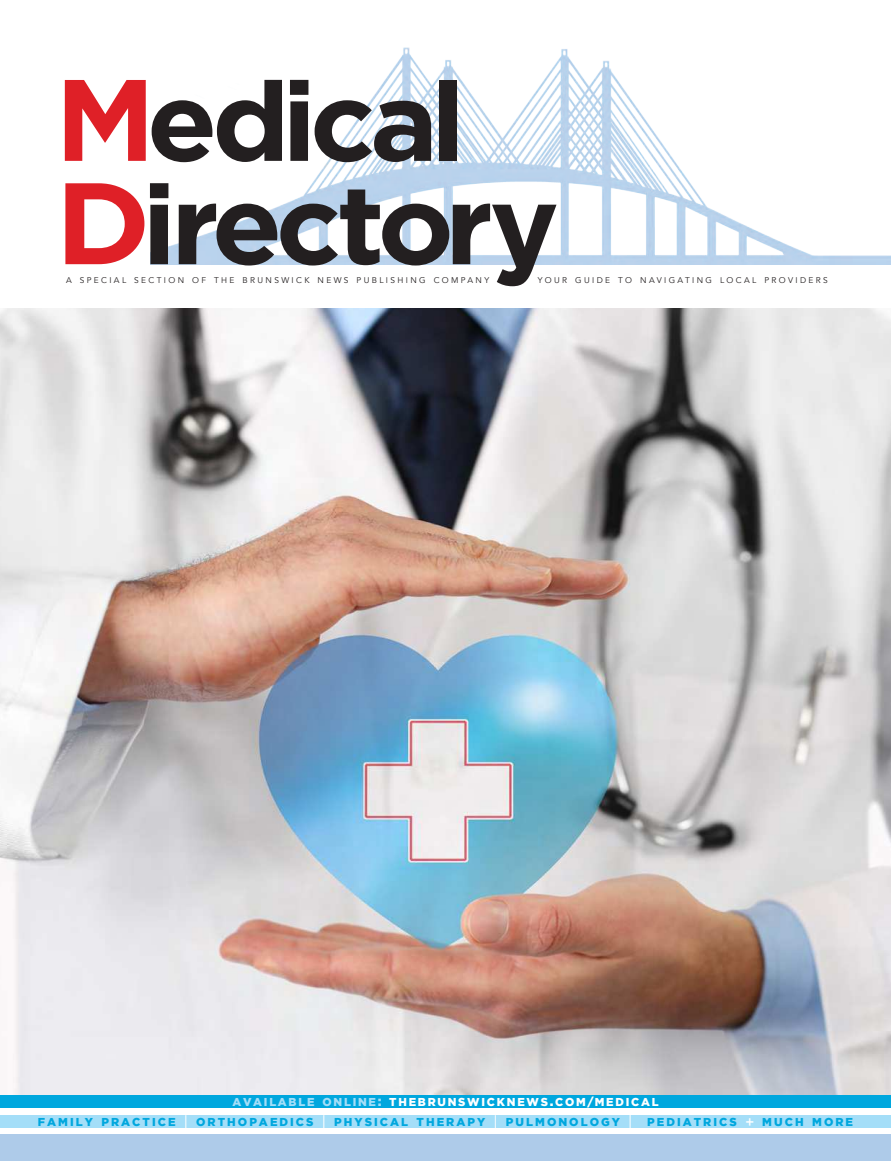
<style>
.page{position:relative;width:891px;height:1161px;background:#fff}
.page>*{position:absolute;margin:0;border:0;box-sizing:border-box;transform-origin:0 0}
.t1{font:700 116.7px "Gotham";color:#231f20}
.t2{font:700 111px/103.4px "Gotham";letter-spacing:-.06em;color:#231f20;scale:1.04 1}
.t3{font:900 11.4px/20.1px "Gotham";letter-spacing:.18em;color:#00a7de;text-align:center}
.t4{font:8.25px "Avenir";letter-spacing:.285em;color:#231f20}
.s1{font-size:115.5px;color:#df2027}
.s2{color:#a4def8}
.s3{font-size:13.35px;color:#a4def8}
.s4{color:#fff}
.s5{font-size:13.35px;color:#fff}
.s6{font-size:11.85px;color:#fff}
.s7{font-family:"Avenir";font-weight:400;font-size:17.1px;color:#fff}
.s8{font-family:"Avenir";font-weight:400;font-size:17.25px;color:#fff}
.s9{font-family:"Avenir";font-weight:800;font-size:13.35px;color:#fff}
</style>
<div class="page">
<img style="left:0;top:308px;width:891px;height:787px">
<img style="left:151px;top:47px;width:740px;height:218px">
<div style="left:0;top:1095px;width:891px;height:13px;background:#00a7de"></div>
<div style="left:0;top:1115px;width:891px;height:13px;background:#a4def8"></div>
<div style="left:0;top:1134px;width:891px;height:27px;background:#aecbe9"></div>
<h2 class="t2" style="left:55px;top:78px;width:423px"><span class="s1">M</span>edical<br><span class="s1">D</span>irector</h2>
<p class="t4" style="left:66px;top:275px;width:120px">A SPECIAL SECTION</p>
<p class="t4" style="left:192px;top:275px;width:298px">OF THE BRUNSWICK NEWS PUBLISHING COMPANY</p>
<h1 class="t1" style="left:490px;top:182px;width:71px">y</h1>
<p class="t4" style="left:538px;top:275px;width:292px">YOUR GUIDE TO NAVIGATING LOCAL PROVIDERS</p>
<p class="t3" style="left:38px;top:1092px;width:817px"><span class="s2">AVAILABLE ONLINE</span><span class="s3">:</span> <span class="s4">THEBRUNSWICKNEWS</span><span class="s5">.</span><span class="s4">COM</span><span class="s6">/</span><span class="s4">MEDICAL<br></span>FAMILY PRACTICE <span class="s7">|</span> ORTHOPAEDICS <span class="s7">|</span> PHYSICAL THERAPY <span class="s7">|</span> PULMONOLOGY <span class="s8">|</span> PEDIATRICS <span class="s9">+</span> MUCH MORE</p>
</div>
